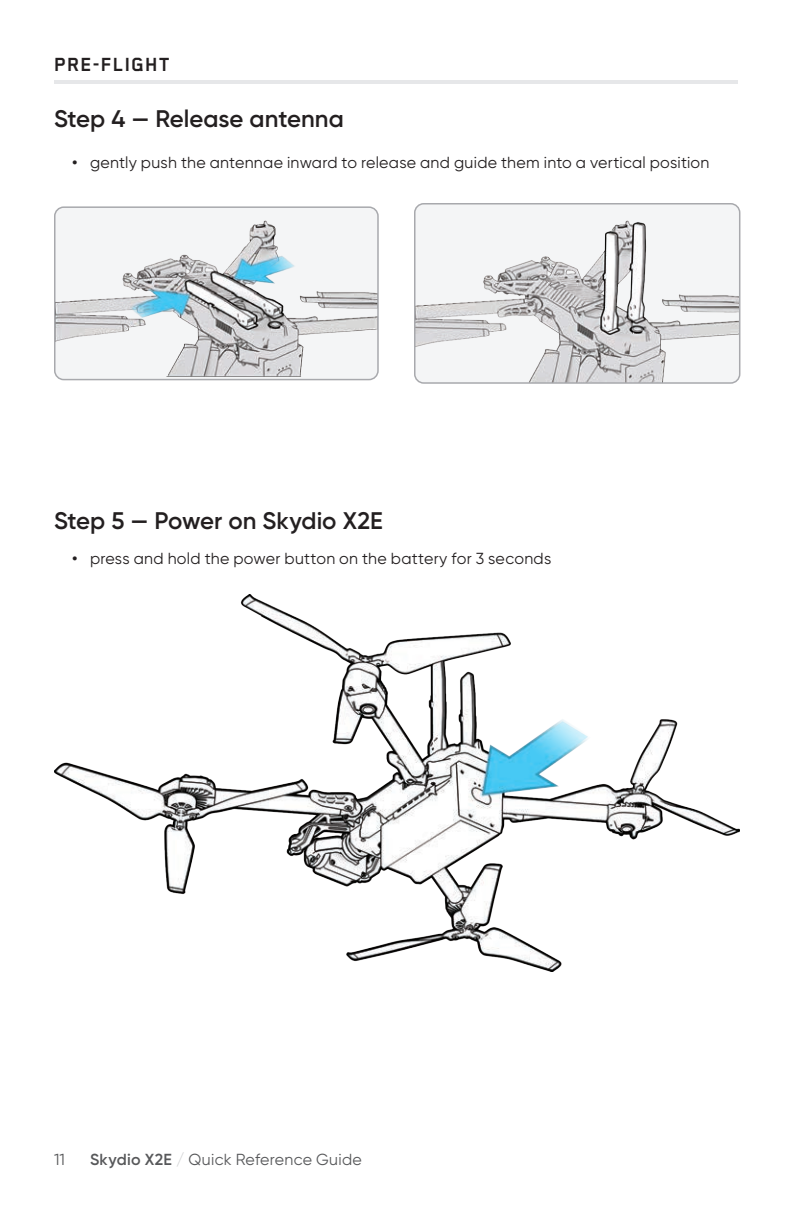
<style>
.page{position:relative;width:792px;height:1224px;background:#fff}
.page>*{position:absolute;margin:0;border:0;box-sizing:border-box;transform-origin:0 0}
.Body_copy{font:600 24px "Gilroy";color:#231f20}
.t1{font:700 22px "Blender";letter-spacing:.065em;color:#231f20}
.t2{font:16px "Gilroy";letter-spacing:.02em;color:#231f20}
.t3{font:16px "Gilroy";letter-spacing:.02em;color:#57585a}
.s1{font-weight:600}
.s2{color:#d1d2d4}
</style>
<div class="page">
<hr style="left:54px;top:80px;width:684px;height:4px;background:#e6e7e9">
<img style="left:54px;top:594px;width:686px;height:378px">
<img style="left:57px;top:209px;width:319px;height:168px">
<div style="left:54px;top:206px;width:325px;height:174px;border:2px solid #a8a9ad;border-radius:9px"></div>
<img style="left:417px;top:204px;width:323px;height:177px">
<div style="left:414px;top:203px;width:326px;height:181px;border:2px solid #a8a9ad;border-radius:9px"></div>
<p class="t1" style="left:54px;top:52px;width:117px">PRE-FLIGHT</p>
<p class="Body_copy" style="left:54px;top:104px;width:291px">Step 4 — Release antenna</p>
<p class="t2" style="left:72px;top:153px;width:639px"><span class="s1">•</span> gently push the antennae inward to release and guide them into a vertical position</p>
<p class="Body_copy" style="left:54px;top:506px;width:330px">Step 5 — Power on Skydio X2E</p>
<p class="t2" style="left:72px;top:549px;width:481px"><span class="s1">•</span> press and hold the power button on the battery for 3 seconds</p>
<p class="t3" style="left:54px;top:1149px;width:13px">11</p>
<p class="t3" style="left:90px;top:1149px;width:273px"><span class="s1">Skydio X2E</span> <span class="s2">/</span> Quick Reference Guide</p>
</div>
